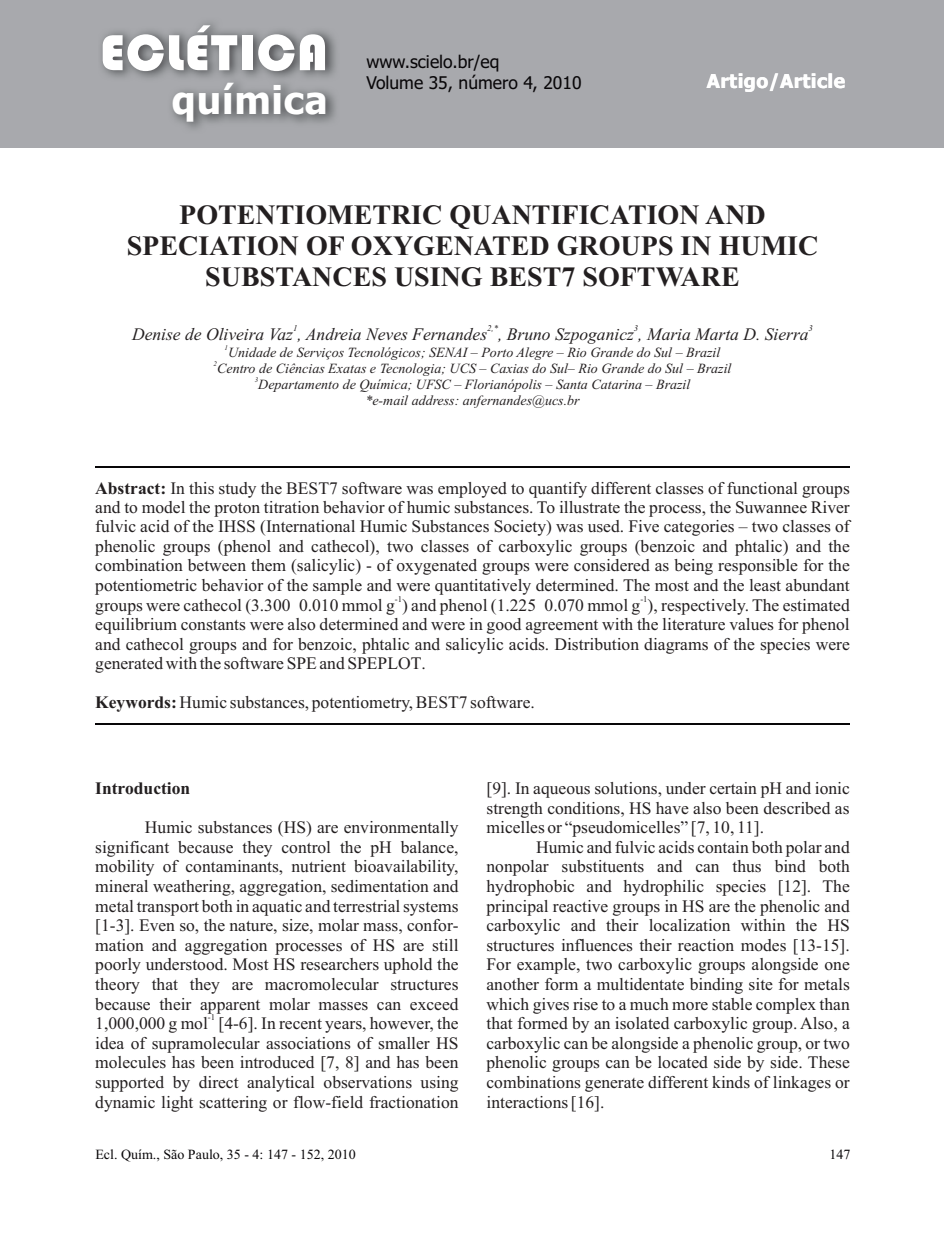
<style>
.page{position:relative;width:944px;height:1241px;background:#fff}
.page>*{position:absolute;margin:0;border:0;box-sizing:border-box;transform-origin:0 0}
.t1{font:52.5px "Bauhaus 93";letter-spacing:.02em;color:#fff}
.t2{font:700 38.15px "Tahoma";letter-spacing:.02em;color:#fff}
.t3{font:700 28px/31px "Times New Roman";color:#231f20;text-align:center}
.t4{font:700 19.25px "Tahoma";letter-spacing:.02em;color:#fff}
.t5{font:17.5px/19.6px "Times New Roman";color:#231f20;text-align:justify}
.t6{font:italic 17.5px "Times New Roman";color:#231f20}
.t7{font:17.5px/21px "Tahoma";color:#080608}
.t8{font:700 17.5px "Times New Roman";color:#231f20}
.t9{font:italic 14px/15.6px "Times New Roman";color:#231f20;text-align:center}
.t10{font:14px "Times New Roman";color:#080608}
.t11{font:italic 8.75px "Times New Roman";color:#231f20}
.t12{font:8.75px "Times New Roman";color:#231f20}
.t13{font:italic 7px "Times New Roman";color:#231f20}
.s1{font-weight:700}
</style>
<div class="page">
<div style="left:0;top:0;width:943px;height:148px;background:#a8a9ad"></div>
<hr style="left:95px;top:467px;width:754px;height:1px;background:#080608">
<hr style="left:95px;top:723px;width:754px;height:1px;background:#080608">
<h1 class="t1" style="left:100px;top:23px;width:229px">ECLÉTICA</h1>
<h2 class="t2" style="left:172px;top:85px;width:157px">química</h2>
<p class="t7" style="left:366px;top:53px;width:217px">www.scielo.br/eq<br>Volume 35, número 4, 2010</p>
<p class="t4" style="left:706px;top:73px;width:140px">Artigo/Article</p>
<h3 class="t3" style="left:127px;top:202px;width:692px">POTENTIOMETRIC QUANTIFICATION AND<br>SPECIATION OF OXYGENATED GROUPS IN HUMIC<br>SUBSTANCES USING BEST7 SOFTWARE</h3>
<p class="t11" style="left:293px;top:325px;width:6px">1</p>
<p class="t11" style="left:487px;top:325px;width:12px">2,*</p>
<p class="t11" style="left:633px;top:325px;width:6px">3</p>
<p class="t11" style="left:808px;top:325px;width:6px">3</p>
<p class="t6" style="left:132px;top:328px;width:677px">Denise de Oliveira Vaz , Andreia Neves Fernandes , Bruno Szpoganicz , Maria Marta D. Sierra</p>
<p class="t13" style="left:224px;top:345px;width:5px">1</p>
<p class="t9" style="left:228px;top:346px;width:493px">Unidade de Serviços Tecnológicos; SENAI – Porto Alegre – Rio Grande do Sul – Brazil</p>
<p class="t13" style="left:213px;top:361px;width:5px">2</p>
<p class="t9" style="left:217px;top:362px;width:515px">Centro de Ciências Exatas e Tecnologia; UCS – Caxias do Sul– Rio Grande do Sul – Brazil</p>
<p class="t13" style="left:254px;top:377px;width:5px">3</p>
<p class="t9" style="left:258px;top:378px;width:433px">Departamento de Química; UFSC – Florianópolis – Santa Catarina – Brazil *e-mail address: anfernandes@ucs.br</p>
<p class="t5" style="left:95px;top:480px;width:755px"><span class="s1">Abstract:</span> In this study the BEST7 software was employed to quantify different classes of functional groups and to model the proton titration behavior of humic substances. To illustrate the process, the Suwannee River fulvic acid of the IHSS (International Humic Substances Society) was used. Five categories – two classes of phenolic groups (phenol and cathecol), two classes of carboxylic groups (benzoic and phtalic) and the combination between them (salicylic) - of oxygenated groups were considered as being responsible for the potentiometric behavior of the sample and were quantitatively determined. The most and the least abundant</p>
<p class="t12" style="left:394px;top:596px;width:9px">-1</p>
<p class="t12" style="left:640px;top:596px;width:9px">-1</p>
<p class="t5" style="left:95px;top:597px;width:755px">groups were cathecol (3.300 0.010 mmol g ) and phenol (1.225 0.070 mmol g ), respectively. The estimated equilibrium constants were also determined and were in good agreement with the literature values for phenol and cathecol groups and for benzoic, phtalic and salicylic acids. Distribution diagrams of the species were generated with the software SPE and SPEPLOT.</p>
<p class="t5" style="left:95px;top:694px;width:441px"><span class="s1">Keywords:</span> Humic substances, potentiometry, BEST7 software.</p>
<p class="t8" style="left:95px;top:782px;width:96px">Introduction</p>
<p class="t5" style="left:95px;top:819px;width:365px;text-indent:50px">Humic substances (HS) are environmentally significant because they control the pH balance, mobility of contaminants, nutrient bioavailability, mineral weathering, aggregation, sedimentation and metal transport both in aquatic and terrestrial systems [1-3]. Even so, the nature, size, molar mass, confor&shy;mation and aggregation processes of HS are still poorly understood. Most HS researchers uphold the theory that they are macromolecular structures because their apparent molar masses can exceed</p>
<p class="t12" style="left:208px;top:1014px;width:9px">-1</p>
<p class="t5" style="left:95px;top:1015px;width:364px">1,000,000 g mol [4-6]. In recent years, however, the idea of supramolecular associations of smaller HS molecules has been introduced [7, 8] and has been supported by direct analytical observations using dynamic light scattering or flow-field fractionation</p>
<p class="t10" style="left:95px;top:1149px;width:262px">Ecl. Quím., São Paulo, 35 - 4: 147 - 152, 2010</p>
<p class="t5" style="left:486px;top:780px;width:364px">[9]. In aqueous solutions, under certain pH and ionic strength conditions, HS have also been described as micelles or “pseudomicelles” [7, 10, 11].</p>
<p class="t5" style="left:486px;top:839px;width:364px;text-indent:50px">Humic and fulvic acids contain both polar and nonpolar substituents and can thus bind both hydrophobic and hydrophilic species [12]. The principal reactive groups in HS are the phenolic and carboxylic and their localization within the HS structures influences their reaction modes [13-15].<br>For example, two carboxylic groups alongside one another form a multidentate binding site for metals which gives rise to a much more stable complex than that formed by an isolated carboxylic group. Also, a carboxylic can be alongside a phenolic group, or two phenolic groups can be located side by side. These combinations generate different kinds of linkages or interactions [16].</p>
<p class="t10" style="left:829px;top:1149px;width:22px">147</p>
</div>
